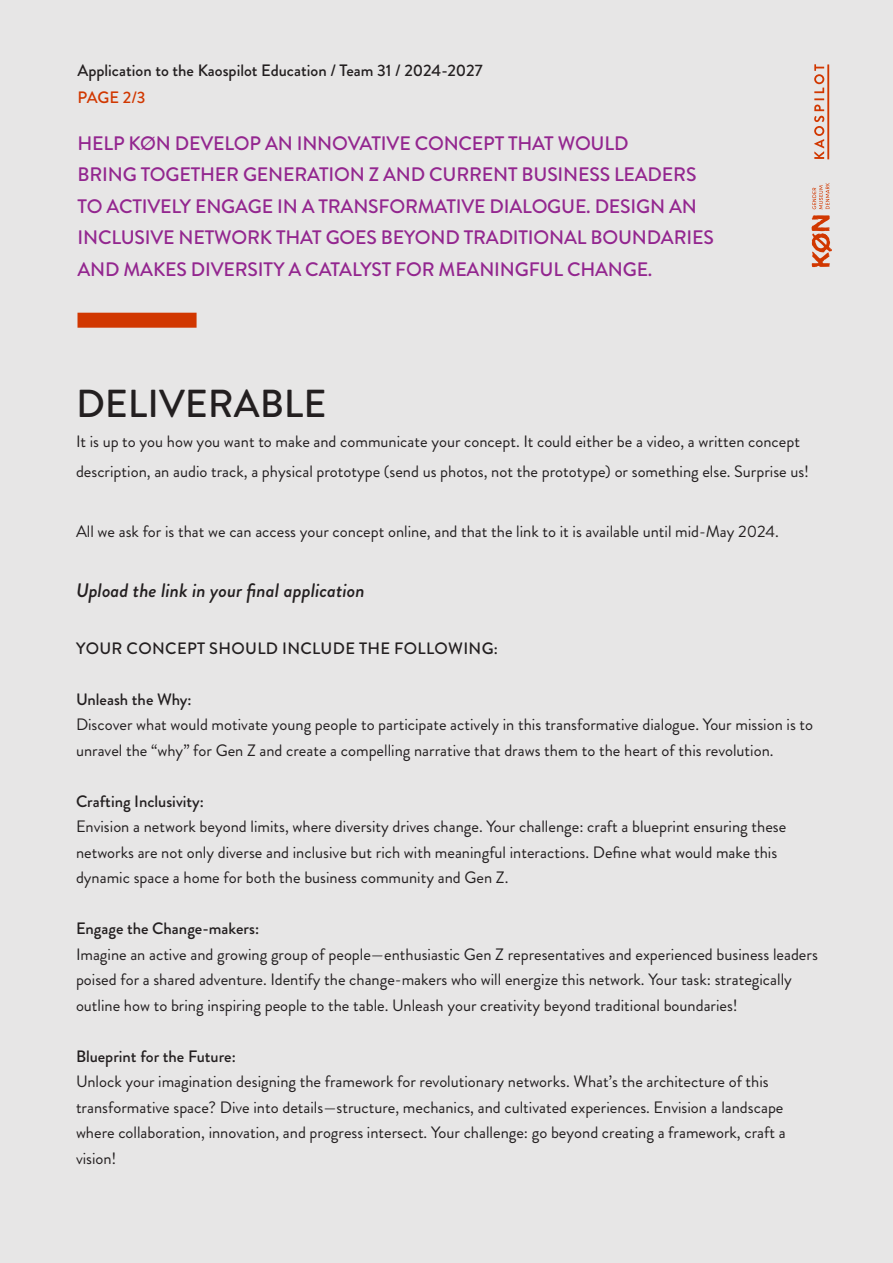
<style>
.page{position:relative;width:893px;height:1263px;background:#e7e6e6}
.page>*{position:absolute;margin:0;border:0;box-sizing:border-box;transform-origin:0 0}
.t1{font:500 39px "Brandon Grotesque";color:#231f20}
.t2{font:500 19.5px/31.5px "Brandon Grotesque";letter-spacing:-.01em;color:#93268f}
.t3{font:italic 500 19.5px "Brandon Grotesque";color:#231f20}
.t4{font:16.5px/25.5px "Brandon Grotesque";color:#231f20}
.t5{font:500 16.5px "Brandon Grotesque";color:#231f20}
.t6{font:500 16.5px "Brandon Grotesque";letter-spacing:.02em;color:#231f20}
.t7{font:500 16.5px "Brandon Grotesque";color:#d13700}
</style>
<div class="page">
<svg style="left:814px;top:64px;width:10px;height:95px"></svg>
<hr style="left:827px;top:64px;width:2px;height:95px;background:#d13700">
<div style="left:78px;top:313px;width:119px;height:15px;background:#d13700"></div>
<svg style="left:812px;top:183px;width:20px;height:84px"></svg>
<p class="t5" style="left:78px;top:59px;width:407px">Application to the Kaospilot Education / Team 31 / 2024-2027</p>
<p class="t7" style="left:78px;top:86px;width:70px">PAGE 2/3</p>
<p class="t2" style="left:78px;top:128px;width:552px">HELP KØN DEVELOP AN INNOVATIVE CONCEPT THAT WOULD</p>
<p class="t2" style="left:78px;top:159px;width:638px">BRING TOGETHER GENERATION Z AND CURRENT BUSINESS LEADERS TO ACTIVELY ENGAGE IN A TRANSFORMATIVE DIALOGUE. DESIGN AN INCLUSIVE NETWORK THAT GOES BEYOND TRADITIONAL BOUNDARIES AND MAKES DIVERSITY A CATALYST FOR MEANINGFUL CHANGE.</p>
<p class="t1" style="left:76px;top:376px;width:252px">DELIVERABLE</p>
<p class="t4" style="left:76px;top:426px;width:735px;line-height:30px">It is up to you how you want to make and communicate your concept. It could either be a video, a written concept description, an audio track, a physical prototype (send us photos, not the prototype) or something else. Surprise us!</p>
<p class="t4" style="left:76px;top:518px;width:704px">All we ask for is that we can access your concept online, and that the link to it is available until mid-May 2024.</p>
<p class="t3" style="left:76px;top:576px;width:290px">Upload the link in your final application</p>
<p class="t6" style="left:76px;top:637px;width:423px">YOUR CONCEPT SHOULD INCLUDE THE FOLLOWING:</p>
<p class="t5" style="left:76px;top:688px;width:117px">Unleash the Why:</p>
<p class="t4" style="left:76px;top:712px;width:739px">Discover what would motivate young people to participate actively in this transformative dialogue. Your mission is to unravel the “why” for Gen Z and create a compelling narrative that draws them to the heart of this revolution.</p>
<p class="t5" style="left:76px;top:790px;width:129px">Crafting Inclusivity:</p>
<p class="t4" style="left:76px;top:814px;width:712px">Envision a network beyond limits, where diversity drives change. Your challenge: craft a blueprint ensuring these networks are not only diverse and inclusive but rich with meaningful interactions. Define what would make this dynamic space a home for both the business community and Gen Z.</p>
<p class="t5" style="left:76px;top:917px;width:185px">Engage the Change-makers:</p>
<p class="t4" style="left:76px;top:941px;width:743px">Imagine an active and growing group of people—enthusiastic Gen Z representatives and experienced business leaders poised for a shared adventure. Identify the change-makers who will energize this network. Your task: strategically outline how to bring inspiring people to the table. Unleash your creativity beyond traditional boundaries!</p>
<p class="t5" style="left:76px;top:1045px;width:161px">Blueprint for the Future:</p>
<p class="t4" style="left:76px;top:1069px;width:711px">Unlock your imagination designing the framework for revolutionary networks. What’s the architecture of this transformative space? Dive into details—structure, mechanics, and cultivated experiences. Envision a landscape where collaboration, innovation, and progress intersect. Your challenge: go beyond creating a framework, craft a vision!</p>
</div>
